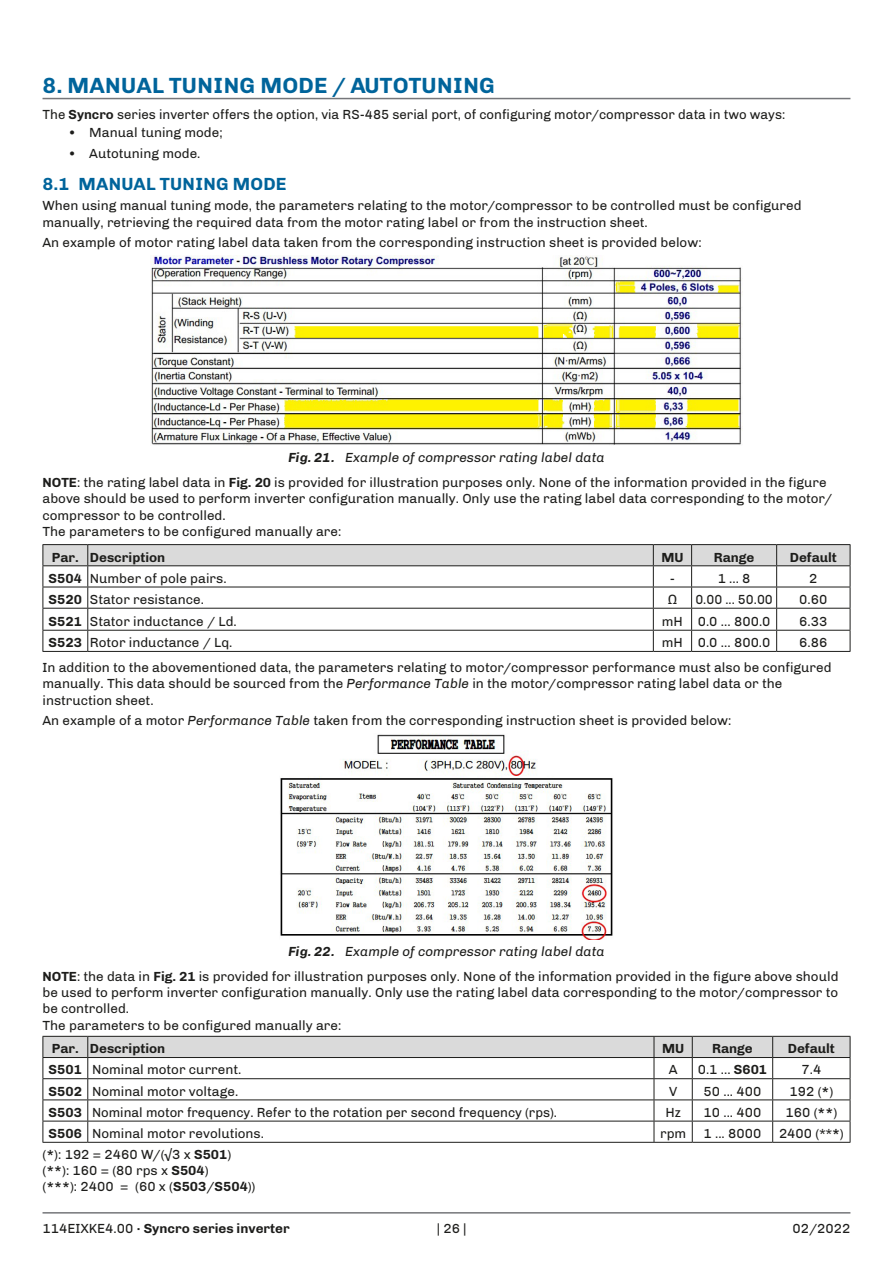
<style>
.page{position:relative;width:893px;height:1263px;background:#fff}
.page>*{position:absolute;margin:0;border:0;box-sizing:border-box;transform-origin:0 0}
.t1{font:700 22.5px "Chivo";letter-spacing:.01em;color:#00649b}
.t2{font:700 18px "Chivo";letter-spacing:.01em;color:#00649b}
.t3{font:13.5px/16.2px "Chivo";color:#1d1d1b}
.t4{font:700 13.5px "Chivo";color:#1d1d1b}
.t5{font:13.5px "Chivo";color:#1d1d1b;scale:.96 1}
.s1{font-weight:700}
.s2{font-weight:700;font-style:italic}
.s3{font-style:italic}
.s4{font-weight:400}
</style>
<div class="page">
<hr style="left:43px;top:1212px;width:807px;height:1px;background:#75767a">
<hr style="left:43px;top:98px;width:807px;height:1px;background:#75767a">
<img style="left:151px;top:256px;width:591px;height:189px">
<hr style="left:43px;top:544px;width:45px;height:1px;background:#1d1d1b">
<hr style="left:88px;top:544px;width:565px;height:1px;background:#1d1d1b">
<hr style="left:653px;top:544px;width:39px;height:1px;background:#1d1d1b">
<hr style="left:692px;top:544px;width:85px;height:1px;background:#1d1d1b">
<hr style="left:777px;top:544px;width:73px;height:1px;background:#1d1d1b">
<svg style="left:43px;top:545px;width:808px;height:106px"></svg>
<hr style="left:43px;top:651px;width:45px;height:1px;background:#1d1d1b">
<hr style="left:88px;top:651px;width:565px;height:1px;background:#1d1d1b">
<hr style="left:653px;top:651px;width:39px;height:1px;background:#1d1d1b">
<hr style="left:692px;top:651px;width:85px;height:1px;background:#1d1d1b">
<hr style="left:777px;top:651px;width:73px;height:1px;background:#1d1d1b">
<img style="left:280px;top:734px;width:333px;height:205px">
<svg style="left:43px;top:1036px;width:808px;height:106px"></svg>
<hr style="left:773px;top:1121px;width:77px;height:1px;background:#1d1d1b">
<hr style="left:43px;top:1142px;width:45px;height:1px;background:#1d1d1b">
<hr style="left:88px;top:1142px;width:566px;height:1px;background:#1d1d1b">
<hr style="left:654px;top:1142px;width:38px;height:1px;background:#1d1d1b">
<hr style="left:692px;top:1142px;width:81px;height:1px;background:#1d1d1b">
<hr style="left:773px;top:1142px;width:77px;height:1px;background:#1d1d1b">
<h1 class="t1" style="left:43px;top:72px;width:454px">8. MANUAL TUNING MODE / AUTOTUNING</h1>
<p class="t3" style="left:43px;top:106px;width:744px">The <span class="s1">Syncro</span> series inverter offers the option, via RS-485 serial port, of configuring motor/compressor data in two ways:</p>
<p class="t3" style="left:68px;top:125px;width:156px">• Manual tuning mode;</p>
<p class="t3" style="left:68px;top:145px;width:134px">• Autotuning mode.</p>
<h2 class="t2" style="left:43px;top:173px;width:246px">8.1 MANUAL TUNING MODE</h2>
<p class="t3" style="left:43px;top:198px;width:761px">When using manual tuning mode, the parameters relating to the motor/compressor to be controlled must be configured manually, retrieving the required data from the motor rating label or from the instruction sheet.</p>
<p class="t3" style="left:43px;top:234px;width:660px">An example of motor rating label data taken from the corresponding instruction sheet is provided below:</p>
<p class="t3" style="left:43px;top:445px;width:786px;line-height:24.8px;text-indent:246px"><span class="s2">Fig. 21.</span> <span class="s3">Example of compressor rating label data<br></span><span class="s1">NOTE</span>: the rating label data in <span class="s1">Fig. 20</span> is provided for illustration purposes only. None of the information provided in the figure</p>
<p class="t3" style="left:43px;top:491px;width:791px">above should be used to perform inverter configuration manually. Only use the rating label data corresponding to the motor/ compressor to be controlled.<br>The parameters to be configured manually are:</p>
<p class="t4" style="left:52px;top:549px;width:115px">Par. Description</p>
<p class="t4" style="left:661px;top:549px;width:24px">MU</p>
<p class="t4" style="left:714px;top:549px;width:42px">Range</p>
<p class="t4" style="left:790px;top:549px;width:49px">Default</p>
<p class="t3" style="left:49px;top:570px;width:179px"><span class="s1">S504</span> Number of pole pairs.</p>
<p class="t3" style="left:670px;top:570px;width:7px">-</p>
<p class="t3" style="left:718px;top:570px;width:34px">1 ... 8</p>
<p class="t3" style="left:809px;top:570px;width:10px">2</p>
<p class="t3" style="left:49px;top:591px;width:157px"><span class="s1">S520</span> Stator resistance.</p>
<p class="t3" style="left:668px;top:591px;width:11px">Ω</p>
<p class="t5" style="left:695px;top:591px;width:82px">0.00 ... 50.00</p>
<p class="t3" style="left:799px;top:591px;width:30px">0.60</p>
<p class="t3" style="left:49px;top:613px;width:190px"><span class="s1">S521</span> Stator inductance / Ld.</p>
<p class="t3" style="left:662px;top:613px;width:110px">mH 0.0 … 800.0</p>
<p class="t3" style="left:799px;top:613px;width:30px">6.33</p>
<p class="t3" style="left:49px;top:634px;width:185px"><span class="s1">S523</span> Rotor inductance / Lq.</p>
<p class="t3" style="left:662px;top:634px;width:110px">mH 0.0 … 800.0</p>
<p class="t3" style="left:42px;top:630px;width:791px;line-height:25px;text-indent:757px">6.86<br>In addition to the abovementioned data, the parameters relating to motor/compressor performance must also be configured</p>
<p class="t3" style="left:42px;top:676px;width:741px">manually. This data should be sourced from the <span class="s3">Performance Table</span> in the motor/compressor rating label data or the instruction sheet.</p>
<p class="t3" style="left:42px;top:712px;width:690px">An example of a motor <span class="s3">Performance Table</span> taken from the corresponding instruction sheet is provided below:</p>
<p class="t3" style="left:43px;top:939px;width:797px;line-height:24.8px;text-indent:246px"><span class="s2">Fig. 22.</span> <span class="s3">Example of compressor rating label data<br></span><span class="s1">NOTE</span>: the data in <span class="s1">Fig. 21</span> is provided for illustration purposes only. None of the information provided in the figure above should</p>
<p class="t3" style="left:43px;top:984px;width:797px">be used to perform inverter configuration manually. Only use the rating label data corresponding to the motor/compressor to be controlled.<br>The parameters to be configured manually are:</p>
<p class="t4" style="left:52px;top:1041px;width:115px">Par. Description</p>
<p class="t4" style="left:662px;top:1041px;width:24px">MU</p>
<p class="t4" style="left:712px;top:1041px;width:42px">Range</p>
<p class="t4" style="left:788px;top:1041px;width:49px">Default</p>
<p class="t3" style="left:49px;top:1062px;width:194px"><span class="s1">S501</span> Nominal motor current.</p>
<p class="t3" style="left:669px;top:1062px;width:10px">A</p>
<p class="t3" style="left:698px;top:1062px;width:71px">0.1 ... <span class="s1">S601</span></p>
<p class="t3" style="left:801px;top:1062px;width:21px">7.4</p>
<p class="t3" style="left:49px;top:1083px;width:191px"><span class="s1">S502</span> Nominal motor voltage.</p>
<p class="t3" style="left:669px;top:1083px;width:10px">V</p>
<p class="t3" style="left:704px;top:1083px;width:59px">50 ... 400</p>
<p class="t3" style="left:789px;top:1083px;width:45px">192 (<span class="s1">*</span>)</p>
<p class="t3" style="left:49px;top:1104px;width:510px"><span class="s1">S503</span> Nominal motor frequency. Refer to the rotation per second frequency (rps).</p>
<p class="t3" style="left:665px;top:1104px;width:17px">Hz</p>
<p class="t3" style="left:704px;top:1104px;width:59px">10 ... 400</p>
<p class="t3" style="left:785px;top:1104px;width:53px">160 (<span class="s1">**</span>)</p>
<p class="t3" style="left:49px;top:1125px;width:217px"><span class="s1">S506</span> Nominal motor revolutions.</p>
<p class="t3" style="left:660px;top:1125px;width:28px">rpm</p>
<p class="t3" style="left:704px;top:1125px;width:59px">1 ... 8000</p>
<p class="t3" style="left:779px;top:1125px;width:66px">2400 (**<span class="s1">*</span>)</p>
<p class="t3" style="left:43px;top:1146px;width:215px">(<span class="s1">*</span>): 192 = 2460 W/(√3 x <span class="s1">S501</span>) (<span class="s1">**</span>): 160 = (80 rps x <span class="s1">S504</span>)<br>(<span class="s1">***</span>): 2400 = (60 x (<span class="s1">S503</span>/<span class="s1">S504</span>))</p>
<p class="t4" style="left:43px;top:1220px;width:249px"><span class="s4">114EIXKE4.00</span> · Syncro series inverter</p>
<p class="t3" style="left:437px;top:1220px;width:31px">| 26 |</p>
<p class="t3" style="left:792px;top:1220px;width:59px">02/2022</p>
</div>
